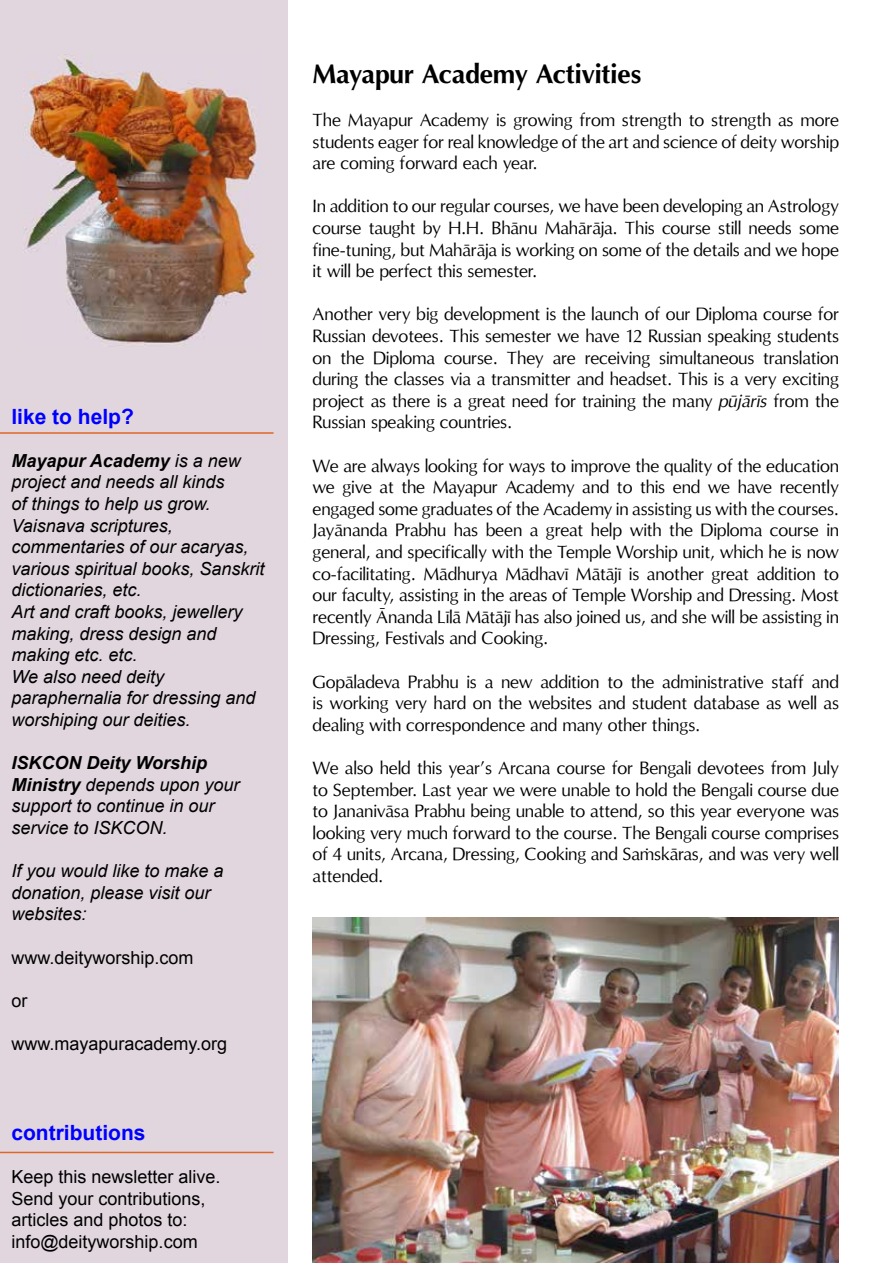
<style>
.page{position:relative;width:893px;height:1263px;background:#fff}
.page>*{position:absolute;margin:0;border:0;box-sizing:border-box;transform-origin:0 0}
.t1{font:700 27px "Sca Optima";color:#000}
.t2{font:700 21px "Arial";color:#00f}
.t3{font:18px/21.6px "Sca Optima";color:#000;text-align:justify}
.t4{font:italic 18px/21.6px "Arial";color:#000}
.t5{font:18px/21.6px "Arial";color:#000}
.s1{font-weight:700}
.s2{font-style:italic}
</style>
<div class="page">
<div style="left:0;top:0;width:288px;height:1263px;background:#e1d6de"></div>
<hr style="left:0;top:1152px;width:274px;height:1px;background:#e06626">
<hr style="left:0;top:432px;width:274px;height:2px;background:#e06626">
<img style="left:23px;top:54px;width:239px;height:292px">
<img style="left:313px;top:918px;width:526px;height:345px">
<p class="t2" style="left:11px;top:402px;width:124px">like to help?</p>
<p class="t4" style="left:11px;top:450px;width:255px"><span class="s1">Mayapur Academy</span> is a new project and needs all kinds<br>of things to help us grow.<br>Vaisnava scriptures, commentaries of our acaryas, various spiritual books, Sanskrit dictionaries, etc.<br>Art and craft books, jewellery making, dress design and making etc. etc.<br>We also need deity paraphernalia for dressing and worshiping our deities.</p>
<p class="t4" style="left:11px;top:752px;width:230px"><span class="s1">ISKCON Deity Worship<br>Ministry</span> depends upon your support to continue in our service to ISKCON.</p>
<p class="t4" style="left:11px;top:860px;width:214px">If you would like to make a donation, please visit our websites:</p>
<p class="t5" style="left:11px;top:947px;width:184px">www.deityworship.com</p>
<p class="t5" style="left:11px;top:990px;width:18px">or</p>
<p class="t5" style="left:11px;top:1033px;width:217px">www.mayapuracademy.org</p>
<p class="t2" style="left:11px;top:1118px;width:136px">contributions</p>
<p class="t5" style="left:11px;top:1166px;width:211px">Keep this newsletter alive.<br>Send your contributions, articles and photos to: info@deityworship.com</p>
<h1 class="t1" style="left:313px;top:54px;width:330px">Mayapur Academy Activities</h1>
<p class="t3" style="left:313px;top:108px;width:528px">The Mayapur Academy is growing from strength to strength as more students eager for real knowledge of the art and science of deity worship are coming forward each year.</p>
<p class="t3" style="left:313px;top:195px;width:528px">In addition to our regular courses, we have been developing an Astrology course taught by H.H. Bhänu Mahäräja. This course still needs some fine-tuning, but Mahäräja is working on some of the details and we hope it will be perfect this semester.</p>
<p class="t3" style="left:313px;top:303px;width:528px">Another very big development is the launch of our Diploma course for Russian devotees. This semester we have 12 Russian speaking students on the Diploma course. They are receiving simultaneous translation during the classes via a transmitter and headset. This is a very exciting project as there is a great need for training the many <span class="s2">püjärés</span> from the Russian speaking countries.</p>
<p class="t3" style="left:313px;top:454px;width:528px">We are always looking for ways to improve the quality of the education we give at the Mayapur Academy and to this end we have recently engaged some graduates of the Academy in assisting us with the courses.<br>Jayänanda Prabhu has been a great help with the Diploma course in general, and specifically with the Temple Worship unit, which he is now co-facilitating. Mädhurya Mädhavé Mätäjé is another great addition to our faculty, assisting in the areas of Temple Worship and Dressing. Most recently Änanda Lélä Mätäjé has also joined us, and she will be assisting in Dressing, Festivals and Cooking.</p>
<p class="t3" style="left:313px;top:670px;width:528px">Gopäladeva Prabhu is a new addition to the administrative staff and is working very hard on the websites and student database as well as dealing with correspondence and many other things.</p>
<p class="t3" style="left:313px;top:756px;width:528px">We also held this year’s Arcana course for Bengali devotees from July to September. Last year we were unable to hold the Bengali course due to Jananiväsa Prabhu being unable to attend, so this year everyone was looking very much forward to the course. The Bengali course comprises of 4 units, Arcana, Dressing, Cooking and Saàskäras, and was very well attended.</p>
</div>
